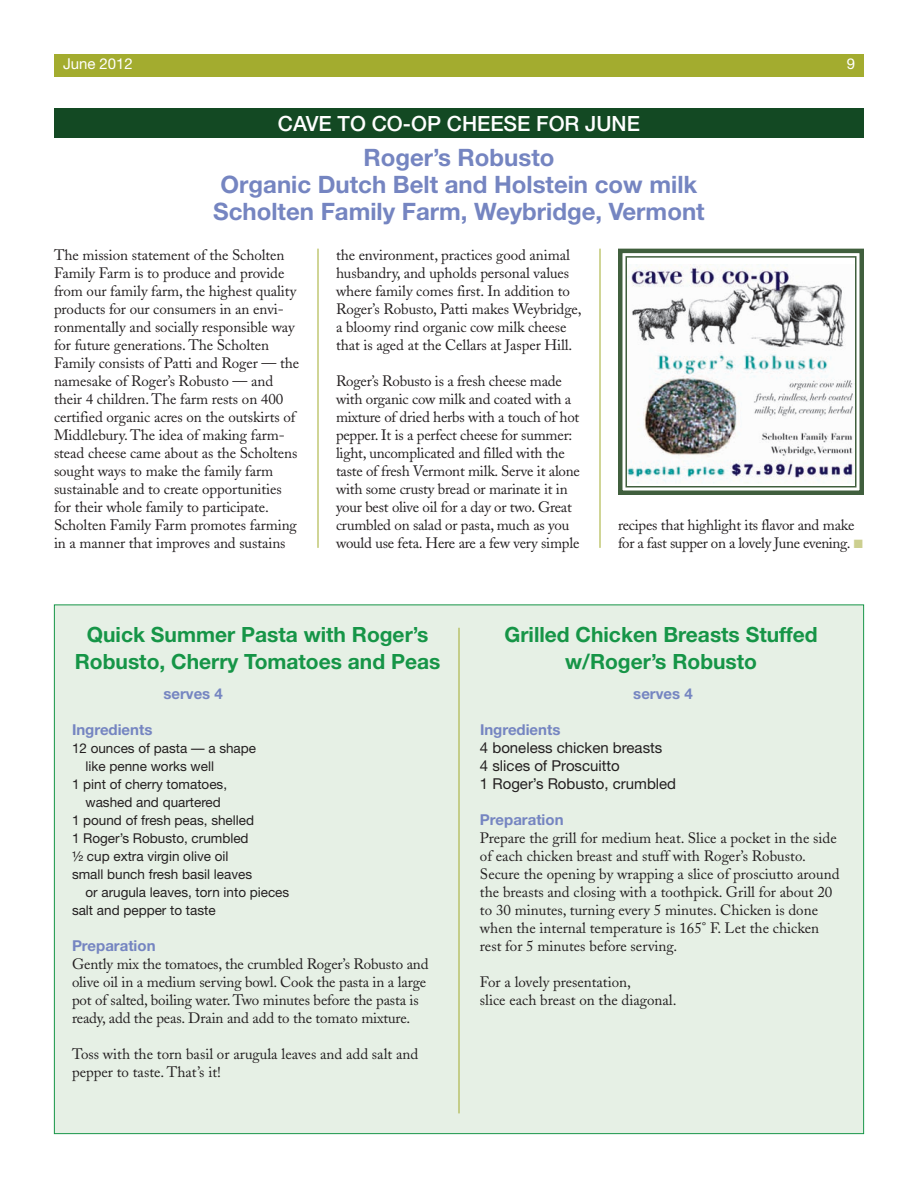
<style>
.page{position:relative;width:918px;height:1188px;background:#fff}
.page>*{position:absolute;margin:0;border:0;box-sizing:border-box;transform-origin:0 0}
.t1{font:700 24px/27px "Helvetica Neue";color:#7585c1;text-align:center}
.t2{font:700 21px/27px "Helvetica Neue";color:#169547;text-align:center}
.t3{font:500 21px "Helvetica Neue";color:#fff}
.t4{font:15px/18px "Adobe Caslon";letter-spacing:-.005em;color:#231f20}
.t5{font:15px/18px "Helvetica Neue";color:#231f20}
.t6{font:700 15px "Helvetica Neue";color:#7585c1}
.t7{font:15px "Helvetica Neue";color:#fff}
.t8{font:13.5px "Helvetica Neue";color:#231f20}
.s1{color:#cccf8f}
</style>
<div class="page">
<div style="left:55px;top:605px;width:808px;height:528px;background:#e6f0e5"></div>
<div style="left:54px;top:54px;width:810px;height:22px;background:#a3ac2f"></div>
<hr style="left:318px;top:249px;width:1px;height:299px;background:#a3ac2f">
<hr style="left:600px;top:249px;width:1px;height:299px;background:#a3ac2f">
<hr style="left:459px;top:628px;width:1px;height:485px;background:#a3ac2f">
<div style="left:54px;top:108px;width:810px;height:30px;background:#134923"></div>
<img style="left:629px;top:264px;width:224px;height:219px">
<div style="left:618px;top:249px;width:246px;height:246px;border:4px solid #405f3d"></div>
<div style="left:626px;top:256px;width:230px;height:232px;border:2px solid #405f3d"></div>
<p class="t7" style="left:63px;top:58px;width:71px">June 2012</p>
<p class="t7" style="left:847px;top:58px;width:10px">9</p>
<h2 class="t3" style="left:278px;top:116px;width:364px">CAVE TO CO-OP CHEESE FOR JUNE</h2>
<h1 class="t1" style="left:213px;top:146px;width:493px">Roger’s Robusto<br>Organic Dutch Belt and Holstein cow milk<br>Scholten Family Farm, Weybridge, Vermont</h1>
<p class="t4" style="left:54px;top:247px;width:247px">The mission statement of the Scholten Family Farm is to produce and provide from our family farm, the highest quality products for our consumers in an envi&shy;ronmentally and socially responsible way for future generations. The Scholten Family consists of Patti and Roger — the namesake of Roger’s Robusto — and their 4 children. The farm rests on 400 certified organic acres on the outskirts of Middlebury. The idea of making farm&shy;stead cheese came about as the Scholtens sought ways to make the family farm sustainable and to create opportunities for their whole family to participate.<br>Scholten Family Farm promotes farming in a manner that improves and sustains</p>
<p class="t4" style="left:336px;top:247px;width:247px">the environment, practices good animal husbandry, and upholds personal values where family comes first. In addition to Roger’s Robusto, Patti makes Weybridge, a bloomy rind organic cow milk cheese that is aged at the Cellars at Jasper Hill.</p>
<p class="t4" style="left:336px;top:373px;width:246px">Roger’s Robusto is a fresh cheese made with organic cow milk and coated with a mixture of dried herbs with a touch of hot pepper. It is a perfect cheese for summer: light, uncomplicated and filled with the taste of fresh Vermont milk. Serve it alone with some crusty bread or marinate it in your best olive oil for a day or two. Great crumbled on salad or pasta, much as you would use feta. Here are a few very simple</p>
<p class="t4" style="left:618px;top:518px;width:246px">recipes that highlight its flavor and make for a fast supper on a lovely June evening. <span class="s1">■</span></p>
<h2 class="t2" style="left:75px;top:623px;width:367px">Quick Summer Pasta with Roger’s<br>Robusto, Cherry Tomatoes and Peas</h2>
<h2 class="t2" style="left:505px;top:623px;width:315px">Grilled Chicken Breasts Stuffed w/Roger’s Robusto</h2>
<p class="t6" style="left:163px;top:689px;width:61px">serves 4</p>
<p class="t6" style="left:72px;top:725px;width:82px">Ingredients</p>
<p class="t8" style="left:72px;top:744px;width:186px">12 ounces of pasta — a shape</p>
<p class="t8" style="left:86px;top:762px;width:130px">like penne works well</p>
<p class="t8" style="left:72px;top:780px;width:157px">1 pint of cherry tomatoes,</p>
<p class="t8" style="left:86px;top:798px;width:137px">washed and quartered</p>
<p class="t8" style="left:72px;top:816px;width:184px">1 pound of fresh peas, shelled</p>
<p class="t8" style="left:72px;top:834px;width:178px">1 Roger’s Robusto, crumbled</p>
<p class="t8" style="left:72px;top:852px;width:158px">½ cup extra virgin olive oil</p>
<p class="t8" style="left:72px;top:870px;width:182px">small bunch fresh basil leaves</p>
<p class="t8" style="left:86px;top:888px;width:205px">or arugula leaves, torn into pieces</p>
<p class="t8" style="left:72px;top:906px;width:145px">salt and pepper to taste</p>
<p class="t6" style="left:72px;top:940px;width:85px">Preparation</p>
<p class="t4" style="left:72px;top:957px;width:358px">Gently mix the tomatoes, the crumbled Roger’s Robusto and olive oil in a medium serving bowl. Cook the pasta in a large pot of salted, boiling water. Two minutes before the pasta is ready, add the peas. Drain and add to the tomato mixture.</p>
<p class="t4" style="left:72px;top:1047px;width:348px">Toss with the torn basil or arugula leaves and add salt and pepper to taste. That’s it!</p>
<p class="t6" style="left:633px;top:689px;width:61px">serves 4</p>
<p class="t6" style="left:480px;top:725px;width:82px">Ingredients</p>
<p class="t5" style="left:480px;top:740px;width:198px">4 boneless chicken breasts<br>4 slices of Proscuitto<br>1 Roger’s Robusto, crumbled</p>
<p class="t6" style="left:480px;top:815px;width:85px">Preparation</p>
<p class="t4" style="left:480px;top:831px;width:361px">Prepare the grill for medium heat. Slice a pocket in the side of each chicken breast and stuff with Roger’s Robusto.<br>Secure the opening by wrapping a slice of prosciutto around the breasts and closing with a toothpick. Grill for about 20 to 30 minutes, turning every 5 minutes. Chicken is done when the internal temperature is 165° F. Let the chicken rest for 5 minutes before serving.</p>
<p class="t4" style="left:480px;top:975px;width:198px">For a lovely presentation,<br>slice each breast on the diagonal.</p>
</div>
